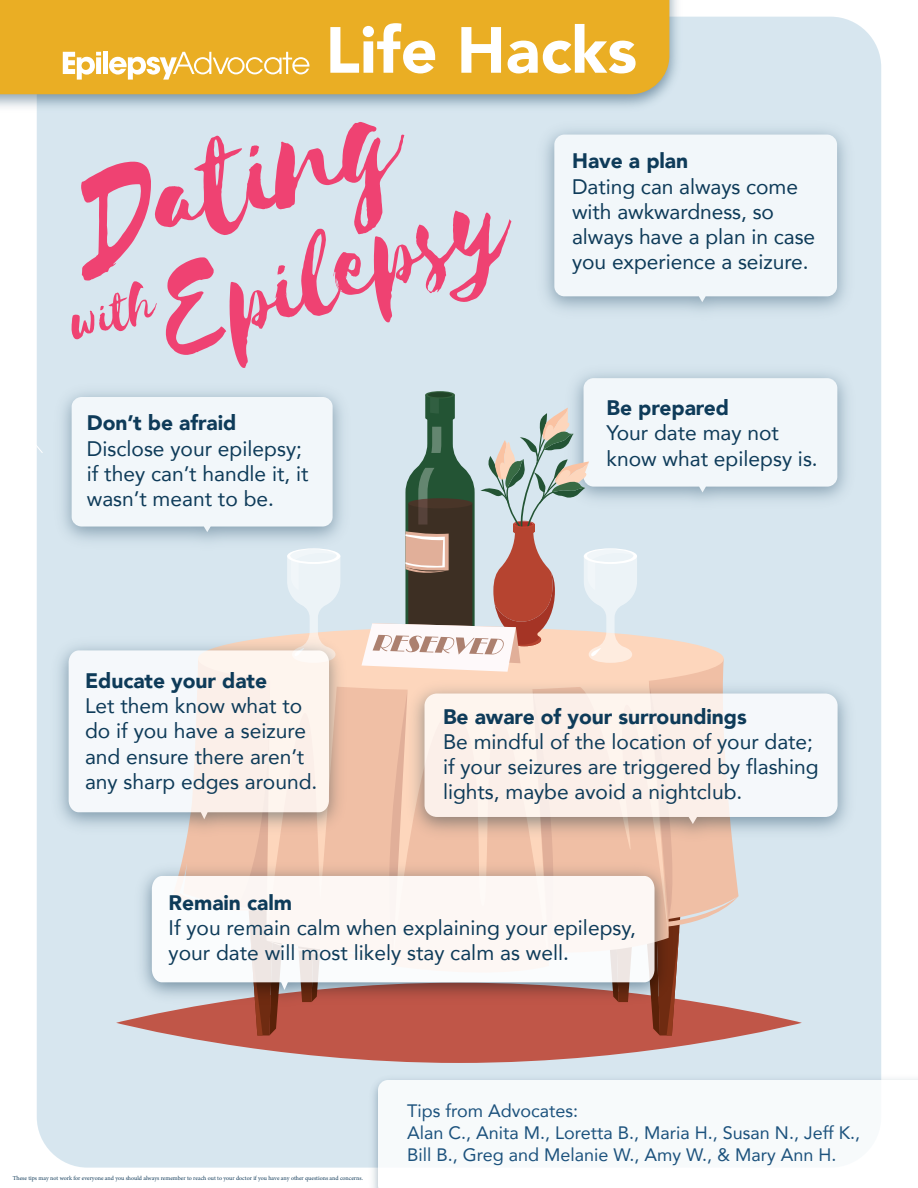
<style>
.page{position:relative;width:918px;height:1188px;background:#fff}
.page>*{position:absolute;margin:0;border:0;box-sizing:border-box;transform-origin:0 0}
.t1{font:154.5px "Selima";color:#ef4272}
.t2{font:126px "Selima";color:#ef4272}
.t3{font:900 64.5px "Avenir";color:#fff}
.t4{font:60px "Selima";color:#ef4272}
.t5{font:21px/25.2px "Avenir";color:#0e3b59}
.t6{font:900 21px "Avenir";letter-spacing:-.005em;color:#0e3b59}
.t7{font:18px/21.6px "Avenir";color:#1c527d}
.t8{font:6px "Minion Pro";color:#133c5a}
.s1{font-size:151.5px}
</style>
<div class="page">
<div style="left:37px;top:17px;width:844px;height:1151px;background:#d7e6ef;border-radius:51px"></div>
<img style="left:584px;top:373px;width:263px;height:122px">
<img style="left:0;top:0;width:686px;height:113px">
<div style="left:0;top:0;width:669px;height:94px;background:#eaae24"></div>
<svg style="left:63px;top:52px;width:38px;height:28px"></svg>
<div style="left:103px;top:52px;width:5px;height:22px;background:#fff"></div>
<svg style="left:109px;top:31px;width:264px;height:49px;background:#ecb73e"></svg>
<img style="left:365px;top:1074px;width:553px;height:114px">
<div style="left:378px;top:1080px;width:540px;height:108px;background:#f7fafb"></div>
<svg style="left:116px;top:983px;width:686px;height:80px;fill:#c05648"></svg>
<svg style="left:237px;top:846px;width:100px;height:190px;background:#c87864"></svg>
<svg style="left:287px;top:559px;width:53px;height:73px"></svg>
<svg style="left:361px;top:378px;width:476px;height:658px"></svg>
<div style="left:554px;top:135px;width:283px;height:167px;background:#f2f7fa"></div>
<img style="left:63px;top:392px;width:279px;height:167px">
<div style="left:72px;top:397px;width:261px;height:135px;background:#f2f7fa"></div>
<img style="left:59px;top:632px;width:293px;height:214px">
<svg style="left:69px;top:650px;width:260px;height:169px;background:#f5f1ef"></svg>
<img style="left:129px;top:857px;width:548px;height:160px">
<svg style="left:152px;top:876px;width:503px;height:114px;background:#f3eeec"></svg>
<img style="left:402px;top:675px;width:446px;height:176px">
<svg style="left:425px;top:694px;width:413px;height:130px;background:#f5eeea"></svg>
<h3 class="t3" style="left:325px;top:-5px;width:313px">Life Hacks</h3>
<h1 class="t1" style="left:53px;top:148px;width:335px;rotate:-18deg">Dating</h1>
<h2 class="t2" style="left:146px;top:259px;width:356px;rotate:-18deg"><span class="s1">E</span>pilepsy</h2>
<h3 class="t4" style="left:60px;top:295px;width:90px;rotate:-18deg">with</h3>
<p class="t6" style="left:87px;top:405px;width:151px">Don’t be afraid</p>
<p class="t5" style="left:87px;top:435px;width:223px">Disclose your epilepsy; if they can’t handle it, it wasn’t meant to be.</p>
<p class="t6" style="left:572px;top:143px;width:118px">Have a plan</p>
<p class="t5" style="left:572px;top:173px;width:245px">Dating can always come with awkwardness, so always have a plan in case you experience a seizure.</p>
<p class="t6" style="left:607px;top:390px;width:124px">Be prepared</p>
<p class="t5" style="left:607px;top:420px;width:213px">Your date may not know what epilepsy is.</p>
<p class="t6" style="left:85px;top:663px;width:184px">Educate your date</p>
<p class="t5" style="left:85px;top:693px;width:234px">Let them know what to do if you have a seizure and ensure there aren’t any sharp edges around.</p>
<p class="t6" style="left:443px;top:699px;width:305px">Be aware of your surroundings</p>
<p class="t5" style="left:443px;top:729px;width:377px">Be mindful of the location of your date; if your seizures are triggered by flashing lights, maybe avoid a nightclub.</p>
<p class="t6" style="left:169px;top:885px;width:125px">Remain calm</p>
<p class="t5" style="left:169px;top:915px;width:469px">If you remain calm when explaining your epilepsy, your date will most likely stay calm as well.</p>
<p class="t8" style="left:13px;top:1174px;width:352px">These tips may not work for everyone and you should always remember to reach out to your doctor if you have any other questions and concerns.</p>
<p class="t7" style="left:407px;top:1100px;width:454px">Tips from Advocates:<br>Alan C., Anita M., Loretta B., Maria H., Susan N., Jeff K.,<br>Bill B., Greg and Melanie W., Amy W., &amp; Mary Ann H.</p>
</div>
